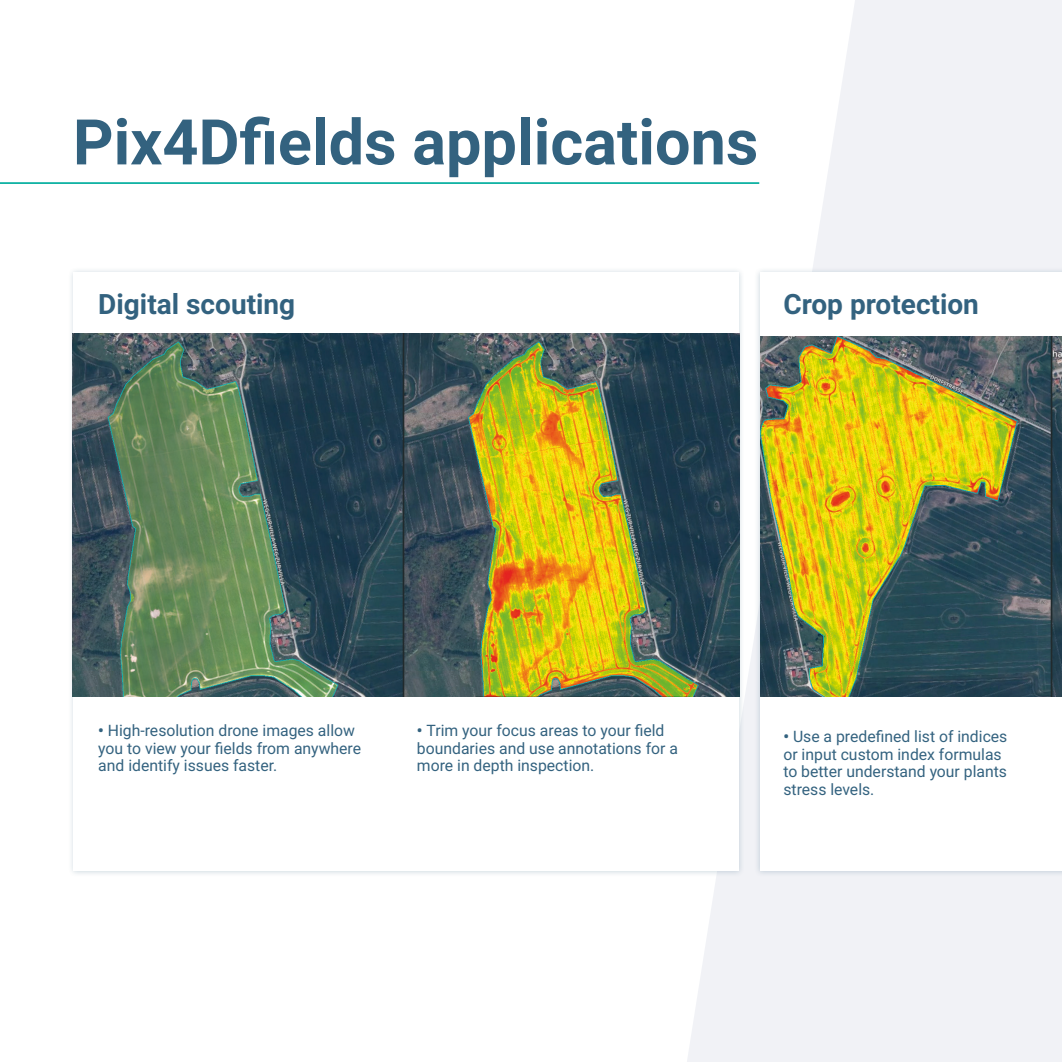
<style>
.page{position:relative;width:1062px;height:1062px;background:#fff}
.page>*{position:absolute;margin:0;border:0;box-sizing:border-box;transform-origin:0 0}
.t1{font:700 63px "Roboto";color:#33627f}
.t2{font:700 28px "Roboto";color:#33627f}
.t3{font:15.75px/17.5px "Roboto";color:#33627f}
.s1{font-weight:700}
</style>
<div class="page">
<svg style="left:687px;top:0;width:375px;height:1062px;fill:#f1f2f6"></svg>
<div style="left:68px;top:267px;width:677px;height:610px;background:#33627f;opacity:.25"></div>
<div style="left:74px;top:272px;width:665px;height:599px;background:#fff"></div>
<img style="left:73px;top:334px;width:666px;height:362px">
<div style="left:754px;top:267px;width:308px;height:610px;background:#33627f;opacity:.25"></div>
<div style="left:760px;top:272px;width:302px;height:599px;background:#fff"></div>
<img style="left:760px;top:336px;width:302px;height:360px">
<hr style="left:0;top:182px;width:759px;height:2px;background:#0ab0a1">
<p class="t1" style="left:73px;top:98px;width:687px">Pix4Dfields applications</p>
<p class="t2" style="left:98px;top:285px;width:198px">Digital scouting</p>
<p class="t2" style="left:783px;top:285px;width:197px">Crop protection</p>
<p class="t3" style="left:98px;top:721px;width:264px"><span class="s1">•</span> High-resolution drone images allow you to view your fields from anywhere and identify issues faster.</p>
<p class="t3" style="left:417px;top:721px;width:262px"><span class="s1">•</span> Trim your focus areas to your field boundaries and use annotations for a more in depth inspection.</p>
<p class="t3" style="left:783px;top:727px;width:225px"><span class="s1">•</span> Use a predefined list of indices or input custom index formulas to better understand your plants stress levels.</p>
</div>
